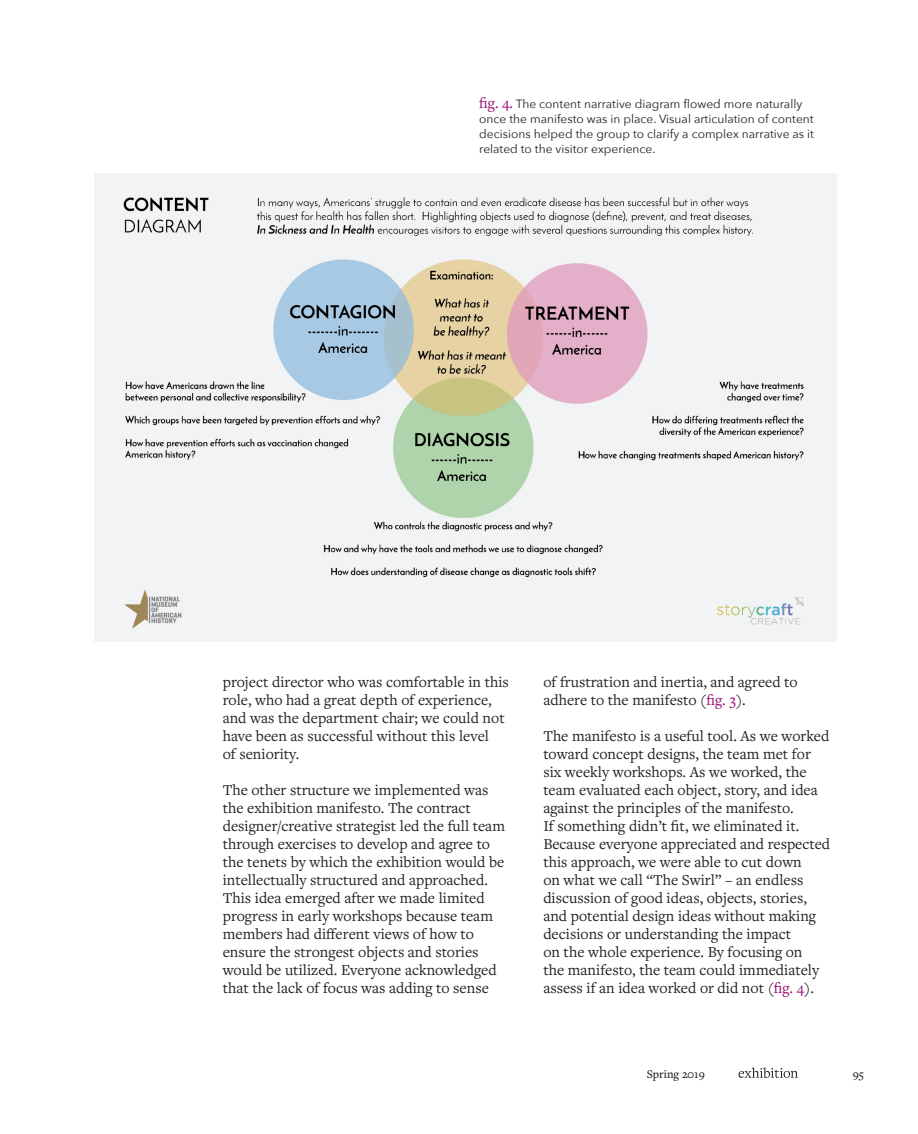
<style>
.page{position:relative;width:918px;height:1134px;background:#fff}
.page>*{position:absolute;margin:0;border:0;box-sizing:border-box;transform-origin:0 0}
.t1{font:15.75px/18px "Freight Text Pro";color:#231f20}
.Article_-_Captions{font:12px/15px "Avenir Next";color:#231f20}
.t2{font:500 12px "Freight Text Pro";color:#231f20}
.s1{font-family:"Freight Text Pro";font-size:15.75px;color:#970c76}
.s2{color:#970c76}
</style>
<div class="page">
<svg style="left:738px;top:1067px;width:60px;height:11px"></svg>
<svg style="left:94px;top:173px;width:743px;height:468px;fill:#f2f3f4"></svg>
<p class="Article_-_Captions" style="left:479px;top:96px;width:336px"><span class="s1">fig. 4.</span> The content narrative diagram flowed more naturally once the manifesto was in place. Visual articulation of content decisions helped the group to clarify a complex narrative as it related to the visitor experience.</p>
<p class="t1" style="left:223px;top:672px;width:288px">project director who was comfortable in this role, who had a great depth of experience, and was the department chair; we could not have been as successful without this level<br>of seniority.</p>
<p class="t1" style="left:223px;top:780px;width:284px">The other structure we implemented was the exhibition manifesto. The contract designer/creative strategist led the full team through exercises to develop and agree to the tenets by which the exhibition would be intellectually structured and approached.<br>This idea emerged after we made limited progress in early workshops because team members had different views of how to ensure the strongest objects and stories would be utilized. Everyone acknowledged that the lack of focus was adding to sense</p>
<p class="t1" style="left:543px;top:672px;width:256px">of frustration and inertia, and agreed to adhere to the manifesto (<span class="s2">fig. 3</span>).</p>
<p class="t1" style="left:543px;top:726px;width:288px">The manifesto is a useful tool. As we worked toward concept designs, the team met for six weekly workshops. As we worked, the team evaluated each object, story, and idea against the principles of the manifesto.<br>If something didn’t fit, we eliminated it.<br>Because everyone appreciated and respected this approach, we were able to cut down<br>on what we call “The Swirl” – an endless discussion of good ideas, objects, stories, and potential design ideas without making decisions or understanding the impact<br>on the whole experience. By focusing on<br>the manifesto, the team could immediately assess if an idea worked or did not (<span class="s2">fig. 4</span>).</p>
<p class="t2" style="left:647px;top:1066px;width:60px">Spring 2019</p>
<p class="t2" style="left:853px;top:1066px;width:13px">95</p>
</div>
